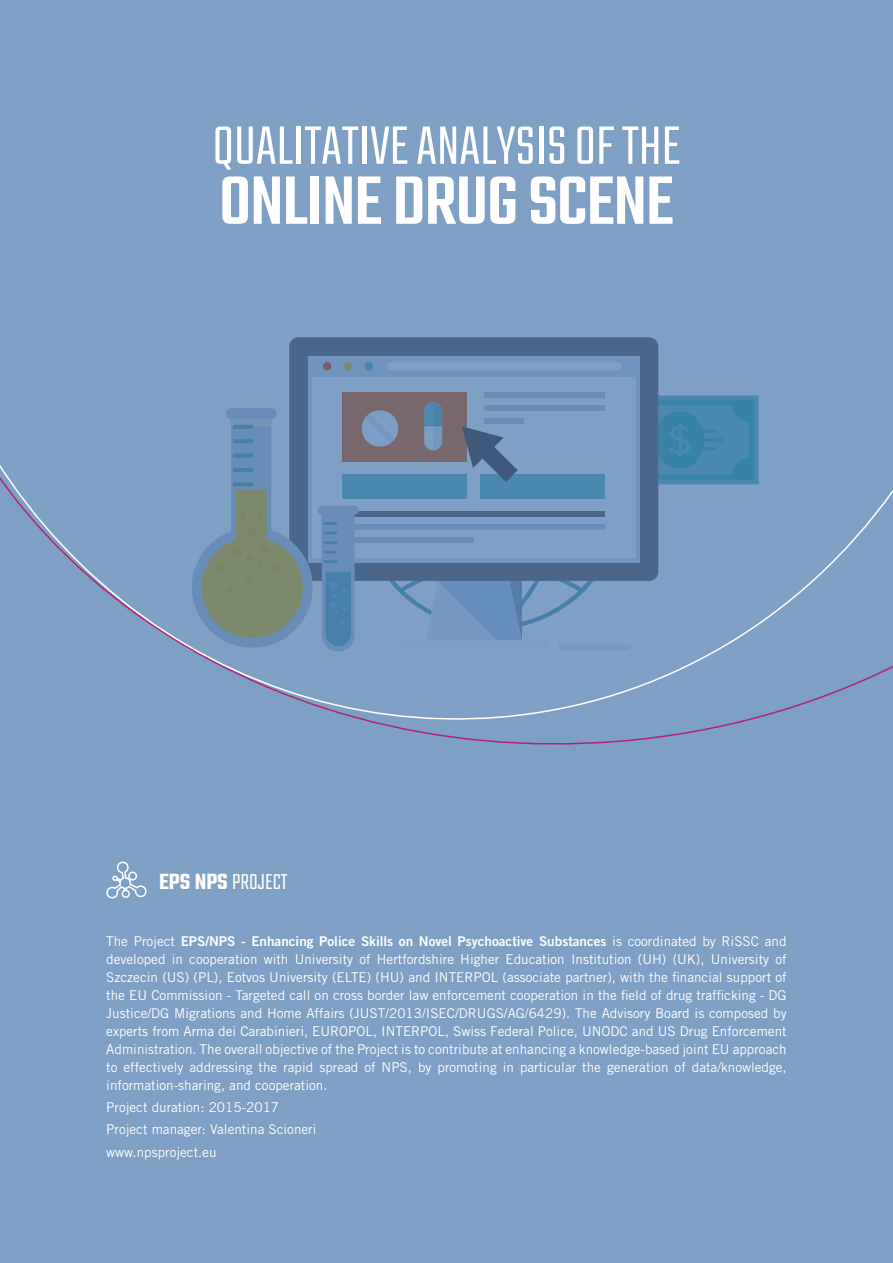
<style>
.page{position:relative;width:893px;height:1263px;background:#7ea0c4}
.page>*{position:absolute;margin:0;border:0;box-sizing:border-box;transform-origin:0 0}
.t1{font:500 75px "Teko";letter-spacing:-.015em;color:#fff}
.t2{font:300 60px "Teko";color:#fff}
.t3{font:300 24px "Teko";color:#fff}
.t4{font:13.5px/18px "Trade Gothic LT Std";color:#fff;text-align:justify}
.t5{font:13.5px "Trade Gothic LT Std Bd 2";color:#fff}
.s1{font-weight:600}
.s2{font-family:"Trade Gothic LT Std"}
</style>
<div class="page">
<svg style="left:0;top:342px;width:893px;height:400px"></svg>
<svg style="left:400px;top:581px;width:222px;height:49px"></svg>
<div style="left:601px;top:396px;width:158px;height:88px;background:#4b88ad"></div>
<svg style="left:658px;top:400px;width:96px;height:80px"></svg>
<svg style="left:426px;top:581px;width:96px;height:59px"></svg>
<div style="left:400px;top:640px;width:148px;height:7px;background:#7a9dc3"></div>
<div style="left:289px;top:337px;width:369px;height:244px;background:#4a6688;border-radius:9px"></div>
<svg style="left:308px;top:377px;width:332px;height:185px;background:#7095be"></svg>
<div style="left:312px;top:377px;width:323px;height:181px;background:#7ea0c4"></div>
<div style="left:308px;top:356px;width:332px;height:21px;background:#6f94be"></div>
<div style="left:323px;top:362px;width:8px;height:8px;background:#775f61;border-radius:50%"></div>
<div style="left:344px;top:362px;width:8px;height:8px;background:#7d896c;border-radius:50%"></div>
<div style="left:365px;top:362px;width:8px;height:8px;background:#4585a8;border-radius:50%"></div>
<div style="left:387px;top:362px;width:234px;height:8px;background:#7ea0c4;border-radius:4px"></div>
<div style="left:343px;top:392px;width:124px;height:70px;background:#78686d"></div>
<div style="left:343px;top:474px;width:124px;height:24px;background:#4b88ad"></div>
<div style="left:480px;top:474px;width:125px;height:24px;background:#4b88ad"></div>
<div style="left:484px;top:392px;width:121px;height:5px;background:#688eb8"></div>
<div style="left:484px;top:405px;width:121px;height:5px;background:#688eb8"></div>
<div style="left:484px;top:418px;width:40px;height:6px;background:#688eb8"></div>
<div style="left:343px;top:511px;width:262px;height:5px;background:#4a6688"></div>
<div style="left:343px;top:524px;width:262px;height:6px;background:#688eb8"></div>
<div style="left:343px;top:538px;width:131px;height:5px;background:#688eb8"></div>
<svg style="left:557px;top:612px;width:75px;height:38px"></svg>
<svg style="left:462px;top:426px;width:56px;height:56px"></svg>
<svg style="left:424px;top:402px;width:18px;height:48px"></svg>
<svg style="left:183px;top:408px;width:217px;height:248px"></svg>
<svg style="left:106px;top:861px;width:41px;height:38px"></svg>
<h2 class="t2" style="left:212px;top:112px;width:469px">QUALITATIVE ANALYSIS OF THE</h2>
<h1 class="t1" style="left:219px;top:157px;width:456px">ONLINE DRUG SCENE</h1>
<h3 class="t3" style="left:159px;top:868px;width:130px"><span class="s1">EPS NPS</span> PROJECT</h3>
<p class="t5" style="left:106px;top:933px;width:682px"><span class="s2">The Project</span> EPS/NPS - Enhancing Police Skills on Novel Psychoactive Substances <span class="s2">is coordinated by RiSSC and</span></p>
<p class="t4" style="left:106px;top:950px;width:682px">developed in cooperation with University of Hertfordshire Higher Education Institution (UH) (UK), University of Szczecin (US) (PL), Eotvos University (ELTE) (HU) and INTERPOL (associate partner), with the financial support of the EU Commission - Targeted call on cross border law enforcement cooperation in the field of drug trafficking - DG Justice/DG Migrations and Home Affairs (JUST/2013/ISEC/DRUGS/AG/6429). The Advisory Board is composed by experts from Arma dei Carabinieri, EUROPOL, INTERPOL, Swiss Federal Police, UNODC and US Drug Enforcement Administration. The overall objective of the Project is to contribute at enhancing a knowledge-based joint EU approach to effectively addressing the rapid spread of NPS, by promoting in particular the generation of data/knowledge, information-sharing, and cooperation.</p>
<p class="t4" style="left:106px;top:1096px;width:212px;line-height:22.2px;text-align:left">Project duration: 2015-2017<br>Project manager: Valentina Scioneri www.npsproject.eu</p>
</div>
